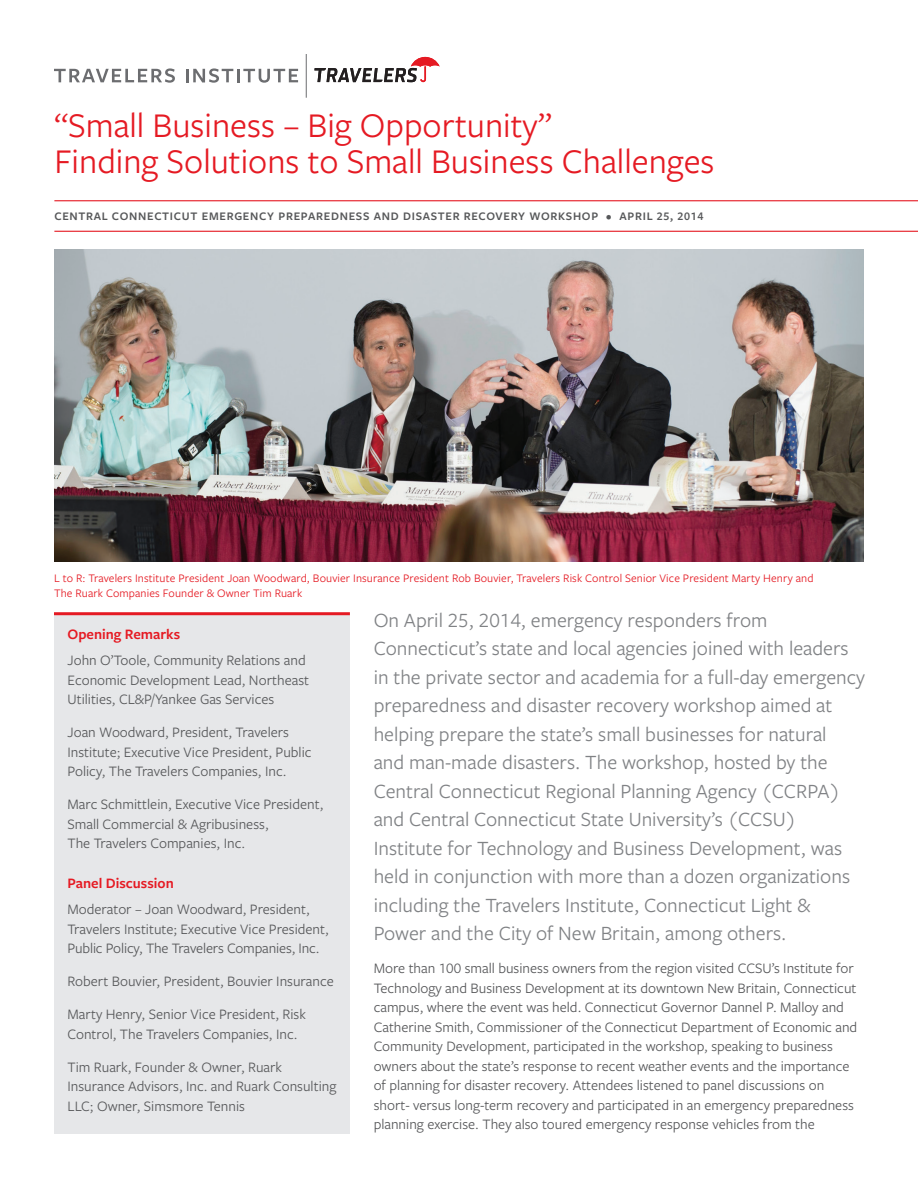
<style>
.page{position:relative;width:918px;height:1188px;background:#fff}
.page>*{position:absolute;margin:0;border:0;box-sizing:border-box;transform-origin:0 0}
.t1{font:36px "Freight Sans Pro";color:#e51a23}
.Body_copy{font:21px/28.5px "Freight Sans Pro";color:#808285}
.Body_copy-2{font:15px/19.5px "Freight Sans Pro";color:#57585a}
.t2{font:600 15px "Freight Sans Pro";color:#e51a23}
.Body_copy-3{font:12px/15px "Freight Sans Pro";letter-spacing:.01em;color:#e51a23}
.Sub-title_1_line{font:600 12px "Freight Sans Pro";letter-spacing:.06em;color:#57585a}
</style>
<div class="page">
<div style="left:54px;top:615px;width:296px;height:519px;background:#e6e7e9"></div>
<hr style="left:54px;top:612px;width:296px;height:3px;background:#e51a23">
<img style="left:54px;top:249px;width:810px;height:313px">
<svg style="left:314px;top:57px;width:126px;height:25px"></svg>
<hr style="left:306px;top:54px;width:1px;height:44px;background:#6c6d70">
<svg style="left:54px;top:68px;width:121px;height:15px"></svg>
<svg style="left:186px;top:68px;width:112px;height:15px"></svg>
<hr style="left:54px;top:200px;width:864px;height:1px;background:#e51a23">
<hr style="left:54px;top:231px;width:864px;height:1px;background:#e51a23">
<p class="t1" style="left:54px;top:101px;width:499px">“Small Business – Big Opportunity”</p>
<p class="t1" style="left:54px;top:137px;width:662px">Finding Solutions to Small Business Challenges</p>
<p class="Sub-title_1_line" style="left:54px;top:208px;width:651px">CENTRAL CONNECTICUT EMERGENCY PREPAREDNESS AND DISASTER RECOVERY WORKSHOP • APRIL 25, 2014</p>
<p class="Body_copy-3" style="left:54px;top:570px;width:761px">L to R: Travelers Institute President Joan Woodward, Bouvier Insurance President Rob Bouvier, Travelers Risk Control Senior Vice President Marty Henry and<br>The Ruark Companies Founder &amp; Owner Tim Ruark</p>
<p class="t2" style="left:68px;top:624px;width:114px">Opening Remarks</p>
<p class="Body_copy-2" style="left:68px;top:650px;width:243px">John O’Toole, Community Relations and<br>Economic Development Lead, Northeast<br>Utilities, CL&amp;P/Yankee Gas Services</p>
<p class="Body_copy-2" style="left:68px;top:722px;width:246px">Joan Woodward, President, Travelers<br>Institute; Executive Vice President, Public<br>Policy, The Travelers Companies, Inc.</p>
<p class="Body_copy-2" style="left:68px;top:794px;width:257px">Marc Schmittlein, Executive Vice President,<br>Small Commercial &amp; Agribusiness,<br>The Travelers Companies, Inc.</p>
<p class="t2" style="left:68px;top:873px;width:108px">Panel Discussion</p>
<p class="Body_copy-2" style="left:68px;top:899px;width:263px">Moderator – Joan Woodward, President,<br>Travelers Institute; Executive Vice President,<br>Public Policy, The Travelers Companies, Inc.</p>
<p class="Body_copy-2" style="left:68px;top:971px;width:268px">Robert Bouvier, President, Bouvier Insurance</p>
<p class="Body_copy-2" style="left:68px;top:1004px;width:240px">Marty Henry, Senior Vice President, Risk<br>Control, The Travelers Companies, Inc.</p>
<p class="Body_copy-2" style="left:68px;top:1057px;width:270px">Tim Ruark, Founder &amp; Owner, Ruark<br>Insurance Advisors, Inc. and Ruark Consulting<br>LLC; Owner, Simsmore Tennis</p>
<p class="Body_copy" style="left:374px;top:605px;width:493px">On April 25, 2014, emergency responders from Connecticut’s state and local agencies joined with leaders in the private sector and academia for a full-day emergency preparedness and disaster recovery workshop aimed at helping prepare the state’s small businesses for natural<br>and man-made disasters. The workshop, hosted by the Central Connecticut Regional Planning Agency (CCRPA) and Central Connecticut State University’s (CCSU)<br>Institute for Technology and Business Development, was held in conjunction with more than a dozen organizations including the Travelers Institute, Connecticut Light &amp; Power and the City of New Britain, among others.</p>
<p class="Body_copy-2" style="left:374px;top:958px;width:485px">More than 100 small business owners from the region visited CCSU’s Institute for Technology and Business Development at its downtown New Britain, Connecticut campus, where the event was held. Connecticut Governor Dannel P. Malloy and Catherine Smith, Commissioner of the Connecticut Department of Economic and Community Development, participated in the workshop, speaking to business owners about the state’s response to recent weather events and the importance of planning for disaster recovery. Attendees listened to panel discussions on short- versus long-term recovery and participated in an emergency preparedness planning exercise. They also toured emergency response vehicles from the</p>
</div>
